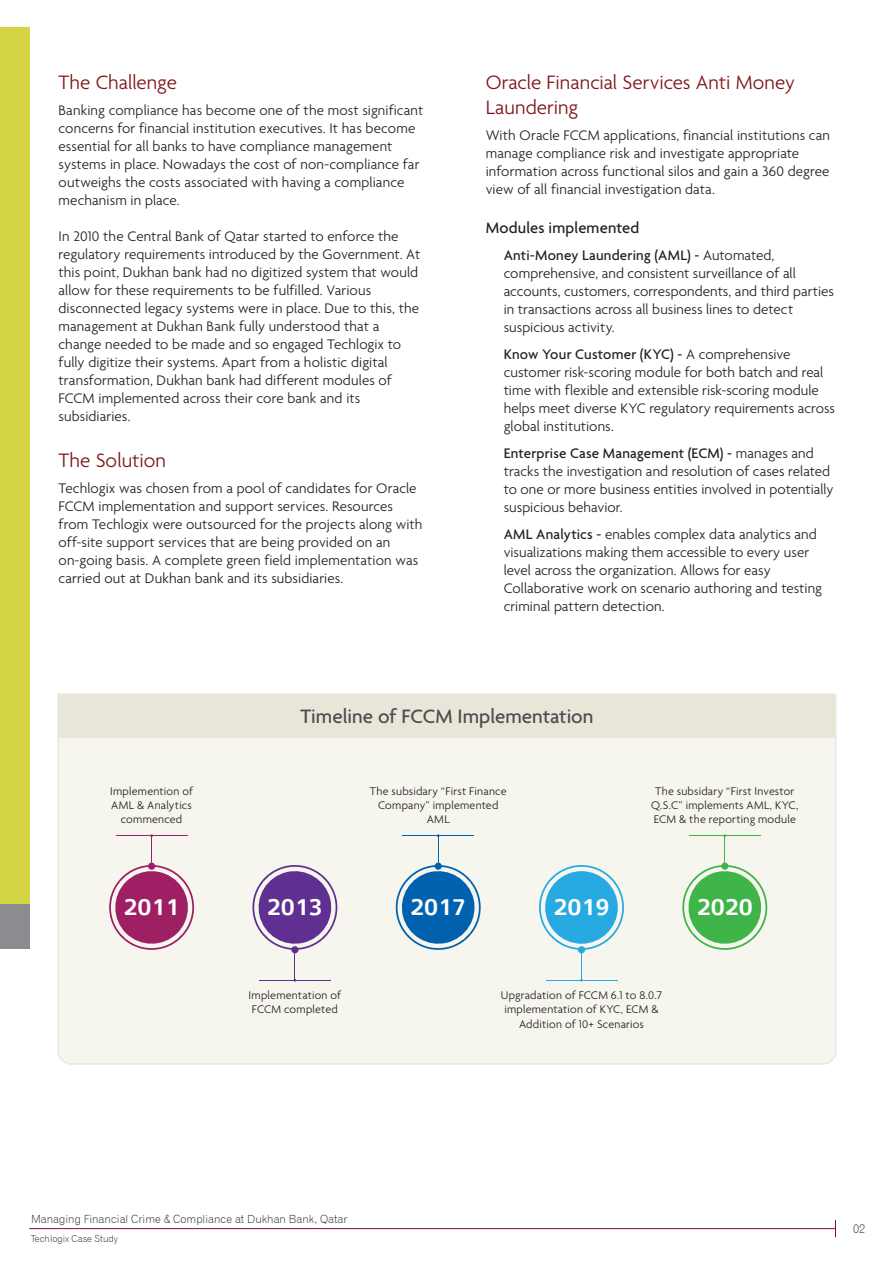
<style>
.page{position:relative;width:894px;height:1263px;background:#fff}
.page>*{position:absolute;margin:0;border:0;box-sizing:border-box;transform-origin:0 0}
.t1{font:500 25.95px "Colaborate";color:#fff}
.t2{font:300 21px/25.2px "Agenda";color:#7d1418}
.t3{font:500 21px "Agenda";color:#4d4d4f}
.t4{font:500 16.5px "Agenda";letter-spacing:.01em;color:#231f20}
.t5{font:300 15px/18px "Agenda";letter-spacing:.005em;color:#231f20}
.t6{font:300 12px/14.4px "Agenda";letter-spacing:.02em;color:#231f20;text-align:center}
.t7{font:12px "Gothic 720 BT Light B";color:#231f20}
.t8{font:11.25px "Gothic 720 BT Light B";color:#231f20}
.t9{font:9.45px "Gothic 720 BT Light B";color:#231f20}
.s1{font-weight:500}
</style>
<div class="page">
<div style="left:0;top:27px;width:29px;height:878px;background:#d5d445"></div>
<div style="left:0;top:905px;width:29px;height:44px;background:#8a8c8f"></div>
<hr style="left:29px;top:1228px;width:806px;height:1px;background:#7d1418">
<div style="left:57px;top:693px;width:779px;height:372px;background:#f6f5ee"></div>
<div style="left:58px;top:694px;width:777px;height:44px;background:#e8e6d8"></div>
<svg style="left:109px;top:865px;width:85px;height:85px;background:#bd6c95"></svg>
<hr style="left:151px;top:836px;width:1px;height:31px;background:#9e1f63">
<div style="left:148px;top:862px;width:7px;height:8px;background:#9e1f63;border-radius:4px"></div>
<hr style="left:116px;top:835px;width:71px;height:1px;background:#9e1f63">
<svg style="left:252px;top:865px;width:85px;height:85px;background:#9677b3"></svg>
<hr style="left:294px;top:949px;width:1px;height:31px;background:#5f2f92">
<div style="left:291px;top:946px;width:7px;height:7px;background:#5f2f92;border-radius:4px"></div>
<hr style="left:259px;top:980px;width:72px;height:1px;background:#5f2f92">
<svg style="left:395px;top:865px;width:85px;height:85px;background:#5997c5"></svg>
<hr style="left:437px;top:836px;width:1px;height:31px;background:#0062af">
<div style="left:434px;top:862px;width:7px;height:8px;background:#0062af;border-radius:4px"></div>
<hr style="left:402px;top:835px;width:72px;height:1px;background:#0062af">
<svg style="left:682px;top:865px;width:85px;height:85px;background:#81cc85"></svg>
<hr style="left:724px;top:836px;width:1px;height:31px;background:#3fb549">
<div style="left:721px;top:862px;width:7px;height:8px;background:#3fb549;border-radius:4px"></div>
<hr style="left:688px;top:835px;width:72px;height:1px;background:#3fb549">
<svg style="left:539px;top:865px;width:84px;height:85px;background:#71c4e5"></svg>
<hr style="left:581px;top:949px;width:1px;height:31px;background:#27aae1">
<div style="left:577px;top:946px;width:8px;height:7px;background:#27aae1;border-radius:4px"></div>
<hr style="left:545px;top:980px;width:72px;height:1px;background:#27aae1">
<h2 class="t2" style="left:58px;top:70px;width:120px">The Challenge</h2>
<p class="t5" style="left:58px;top:101px;width:366px">Banking compliance has become one of the most significant concerns for financial institution executives. It has become essential for all banks to have compliance management systems in place. Nowadays the cost of non-compliance far outweighs the costs associated with having a compliance mechanism in place.</p>
<p class="t5" style="left:58px;top:227px;width:363px">In 2010 the Central Bank of Qatar started to enforce the regulatory requirements introduced by the Government. At this point, Dukhan bank had no digitized system that would allow for these requirements to be fulfilled. Various disconnected legacy systems were in place. Due to this, the management at Dukhan Bank fully understood that a change needed to be made and so engaged Techlogix to fully digitize their systems. Apart from a holistic digital transformation, Dukhan bank had different modules of FCCM implemented across their core bank and its subsidiaries.</p>
<h2 class="t2" style="left:58px;top:447px;width:109px">The Solution</h2>
<p class="t5" style="left:58px;top:478px;width:365px">Techlogix was chosen from a pool of candidates for Oracle FCCM implementation and support services. Resources from Techlogix were outsourced for the projects along with off-site support services that are being provided on an on-going basis. A complete green field implementation was carried out at Dukhan bank and its subsidiaries.</p>
<h2 class="t2" style="left:485px;top:70px;width:310px">Oracle Financial Services Anti Money<br>Laundering</h2>
<p class="t5" style="left:485px;top:126px;width:346px">With Oracle FCCM applications, financial institutions can manage compliance risk and investigate appropriate information across functional silos and gain a 360 degree view of all financial investigation data.</p>
<p class="t4" style="left:485px;top:218px;width:155px">Modules implemented</p>
<p class="t5" style="left:503px;top:246px;width:332px"><span class="s1">Anti-Money Laundering (AML) -</span> Automated, comprehensive, and consistent surveillance of all accounts, customers, correspondents, and third parties in transactions across all business lines to detect suspicious activity.</p>
<p class="t5" style="left:503px;top:345px;width:333px"><span class="s1">Know Your Customer (KYC) -</span> A comprehensive customer risk-scoring module for both batch and real time with flexible and extensible risk-scoring module helps meet diverse KYC regulatory requirements across global institutions.</p>
<p class="t5" style="left:503px;top:444px;width:331px"><span class="s1">Enterprise Case Management (ECM) -</span> manages and tracks the investigation and resolution of cases related to one or more business entities involved in potentially suspicious behavior.</p>
<p class="t5" style="left:503px;top:525px;width:320px"><span class="s1">AML Analytics -</span> enables complex data analytics and visualizations making them accessible to every user level across the organization. Allows for easy Collaborative work on scenario authoring and testing criminal pattern detection.</p>
<p class="t6" style="left:110px;top:783px;width:84px">Implemention of<br>AML &amp; Analytics commenced</p>
<h1 class="t1" style="left:123px;top:893px;width:58px">2011</h1>
<h2 class="t3" style="left:300px;top:703px;width:294px">Timeline of FCCM Implementation</h2>
<p class="t6" style="left:370px;top:783px;width:138px">The subsidary “First Finance<br>Company” implemented<br>AML</p>
<p class="t6" style="left:651px;top:783px;width:149px">The subsidary “First Investor<br>Q.S.C” implements AML, KYC,<br>ECM &amp; the reporting module</p>
<h1 class="t1" style="left:267px;top:893px;width:58px">2013</h1>
<h1 class="t1" style="left:410px;top:893px;width:58px">2017</h1>
<h1 class="t1" style="left:553px;top:893px;width:58px">2019</h1>
<h1 class="t1" style="left:696px;top:893px;width:58px">2020</h1>
<p class="t6" style="left:248px;top:987px;width:94px;text-align:left">Implementation of<br>FCCM completed</p>
<p class="t6" style="left:500px;top:987px;width:163px">Upgradation of FCCM 6.1 to 8.0.7 implementation of KYC, ECM &amp;<br>Addition of 10+ Scenarios</p>
<p class="t8" style="left:31px;top:1212px;width:318px">Managing Financial Crime &amp; Compliance at Dukhan Bank, Qatar</p>
<p class="t9" style="left:31px;top:1232px;width:88px">Techlogix Case Study</p>
<p class="t7" style="left:852px;top:1221px;width:14px">02</p>
</div>
